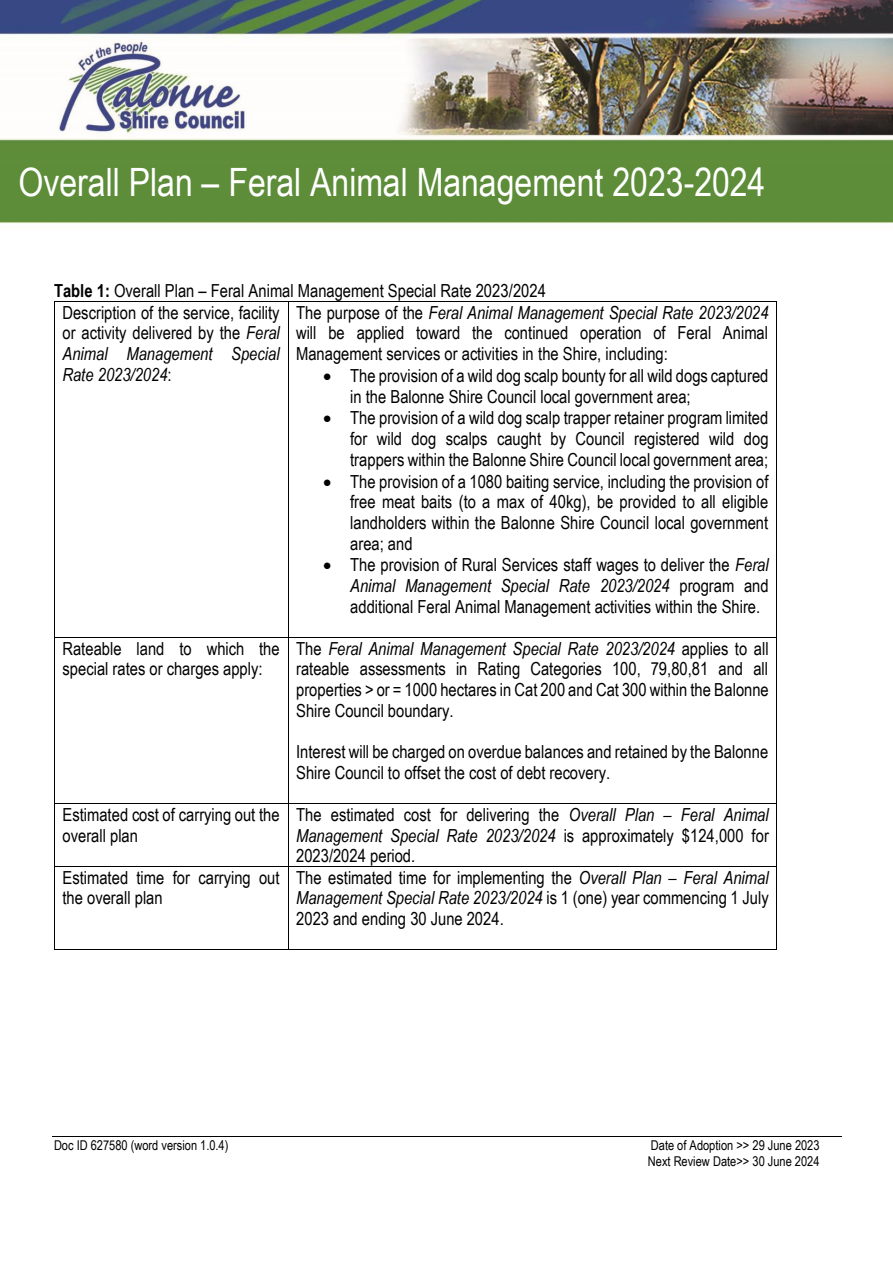
<style>
.page{position:relative;width:893px;height:1263px;background:#fff}
.page>*{position:absolute;margin:0;border:0;box-sizing:border-box;transform-origin:0 0}
.t1{font:39px "Arial Narrow";color:#fff}
.t2{font:18px/20.7px "Arial Narrow";color:#000;text-align:justify}
.t3{font:13.5px/15.5px "Arial Narrow";color:#000}
.s1{font-weight:700}
.s2{font-style:italic}
</style>
<div class="page">
<hr style="left:52px;top:1136px;width:789px;height:1px;background:#000">
<img style="left:0;top:0;width:893px;height:224px">
<hr style="left:55px;top:301px;width:233px;height:1px;background:#000">
<hr style="left:288px;top:301px;width:488px;height:1px;background:#000">
<hr style="left:54px;top:302px;width:1px;height:335px;background:#000">
<hr style="left:288px;top:302px;width:1px;height:335px;background:#000">
<hr style="left:776px;top:302px;width:1px;height:335px;background:#000">
<hr style="left:55px;top:637px;width:233px;height:1px;background:#000">
<hr style="left:288px;top:637px;width:488px;height:1px;background:#000">
<hr style="left:54px;top:638px;width:1px;height:165px;background:#000">
<hr style="left:288px;top:638px;width:1px;height:165px;background:#000">
<hr style="left:776px;top:638px;width:1px;height:165px;background:#000">
<hr style="left:55px;top:803px;width:233px;height:1px;background:#000">
<hr style="left:288px;top:803px;width:488px;height:1px;background:#000">
<hr style="left:54px;top:804px;width:1px;height:62px;background:#000">
<hr style="left:288px;top:804px;width:1px;height:62px;background:#000">
<hr style="left:776px;top:804px;width:1px;height:62px;background:#000">
<hr style="left:55px;top:866px;width:233px;height:1px;background:#000">
<hr style="left:288px;top:866px;width:488px;height:1px;background:#000">
<hr style="left:54px;top:867px;width:1px;height:82px;background:#000">
<hr style="left:55px;top:949px;width:233px;height:1px;background:#000">
<hr style="left:288px;top:867px;width:1px;height:82px;background:#000">
<hr style="left:288px;top:949px;width:488px;height:1px;background:#000">
<hr style="left:776px;top:867px;width:1px;height:82px;background:#000">
<h1 class="t1" style="left:19px;top:159px;width:748px">Overall Plan – Feral Animal Management 2023-2024</h1>
<p class="t2" style="left:54px;top:280px;width:493px"><span class="s1">Table 1:</span> Overall Plan – Feral Animal Management Special Rate 2023/2024</p>
<p class="t2" style="left:62px;top:302px;width:219px">Description of the service, facility or activity delivered by the <span class="s2">Feral Animal Management Special Rate 2023/2024</span>:</p>
<p class="t2" style="left:296px;top:302px;width:474px">The purpose of the <span class="s2">Feral Animal Management Special Rate 2023/2024 </span>will be applied toward the continued operation of Feral Animal Management services or activities in the Shire, including:</p>
<p class="t2" style="left:350px;top:365px;width:420px;text-indent:-27px">• The provision of a wild dog scalp bounty for all wild dogs captured in the Balonne Shire Council local government area;</p>
<p class="t2" style="left:350px;top:407px;width:420px;text-indent:-27px">• The provision of a wild dog scalp trapper retainer program limited for wild dog scalps caught by Council registered wild dog trappers within the Balonne Shire Council local government area;</p>
<p class="t2" style="left:350px;top:471px;width:420px;text-indent:-27px">• The provision of a 1080 baiting service, including the provision of free meat baits (to a max of 40kg), be provided to all eligible landholders within the Balonne Shire Council local government area; and</p>
<p class="t2" style="left:350px;top:555px;width:420px;text-indent:-27px">• The provision of Rural Services staff wages to deliver the <span class="s2">Feral Animal Management Special Rate 2023/2024</span> program and additional Feral Animal Management activities within the Shire.</p>
<p class="t2" style="left:62px;top:638px;width:219px">Rateable land to which the special rates or charges apply:</p>
<p class="t2" style="left:296px;top:638px;width:474px">The <span class="s2">Feral Animal Management Special Rate 2023/2024</span> applies to all rateable assessments in Rating Categories 100, 79,80,81 and all properties &gt; or = 1000 hectares in Cat 200 and Cat 300 within the Balonne Shire Council boundary.</p>
<p class="t2" style="left:296px;top:741px;width:474px">Interest will be charged on overdue balances and retained by the Balonne<br>Shire Council to offset the cost of debt recovery.</p>
<p class="t2" style="left:62px;top:804px;width:219px">Estimated cost of carrying out the overall plan</p>
<p class="t2" style="left:296px;top:804px;width:474px">The estimated cost for delivering the <span class="s2">Overall Plan – Feral Animal Management Special Rate 2023/2024</span> is approximately $124,000 for 2023/2024 period.</p>
<p class="t2" style="left:62px;top:867px;width:219px">Estimated time for carrying out the overall plan</p>
<p class="t2" style="left:296px;top:867px;width:474px">The estimated time for implementing the <span class="s2">Overall Plan – Feral Animal Management Special Rate 2023/2024</span> is 1 (one) year commencing 1 July 2023 and ending 30 June 2024.</p>
<p class="t3" style="left:54px;top:1138px;width:176px">Doc ID 627580 (word version 1.0.4)</p>
<p class="t3" style="left:648px;top:1138px;width:173px">Date of Adoption &gt;&gt; 29 June 2023<br>Next Review Date&gt;&gt; 30 June 2024</p>
</div>
